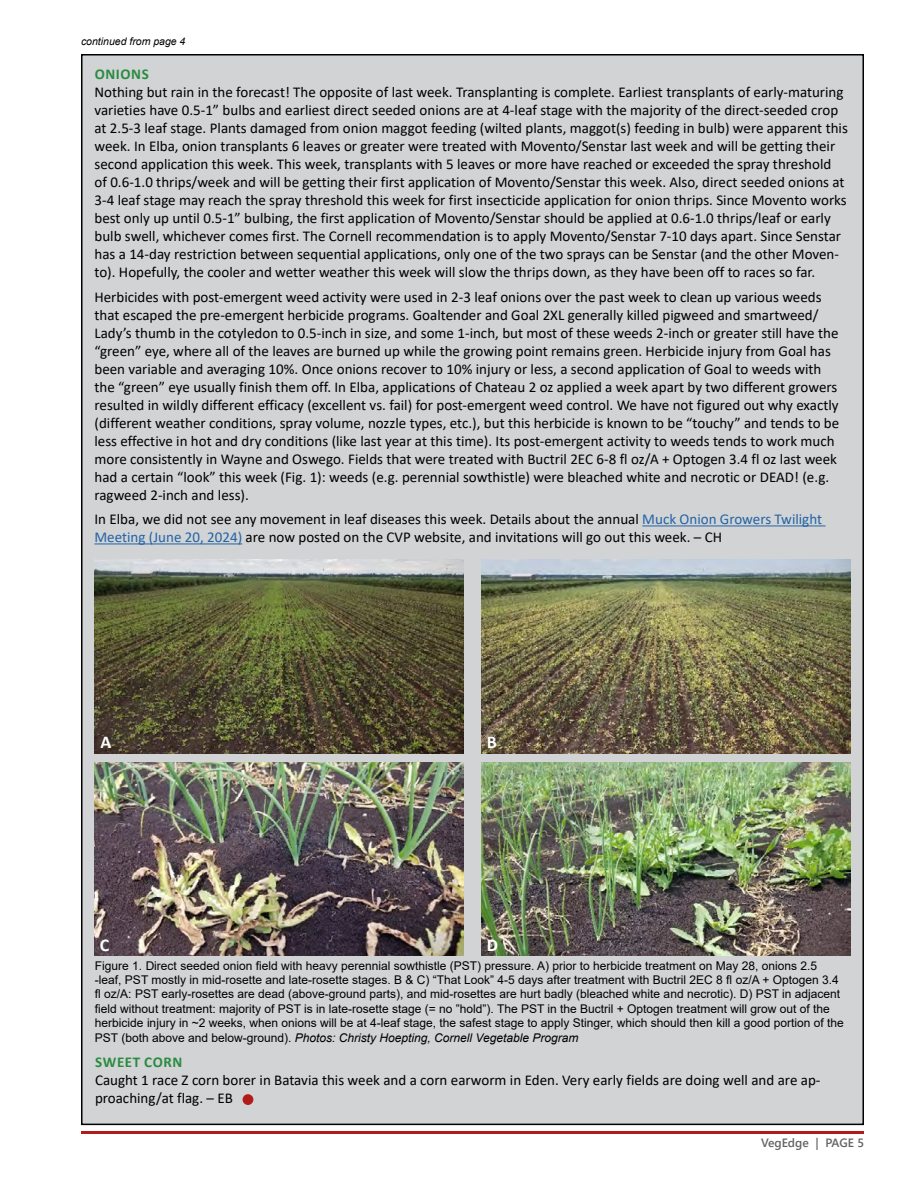
<style>
.page{position:relative;width:918px;height:1188px;background:#fff}
.page>*{position:absolute;margin:0;border:0;box-sizing:border-box;transform-origin:0 0}
.t1{font:700 18px "Calibri";color:#fff}
.t2{font:15px/18px "Calibri";color:#000}
.t3{font:700 15px "Calibri";letter-spacing:.04em;color:#2a8b41}
.t4{font:12px/14.4px "Arial";color:#000}
.t5{font:12px "Webly Sleek UI Semibold";color:#636466}
.t6{font:italic 10.5px "Arial";color:#000}
.s1{color:#2363a6}
.s2{font-style:italic}
</style>
<div class="page">
<div style="left:82px;top:55px;width:781px;height:1069px;background:#d1d3d4"></div>
<hr style="left:642px;top:525px;width:184px;height:1px;background:#2363a6">
<hr style="left:94px;top:543px;width:148px;height:1px;background:#2363a6">
<img style="left:94px;top:559px;width:370px;height:194px">
<img style="left:481px;top:559px;width:369px;height:194px">
<img style="left:94px;top:762px;width:370px;height:194px">
<img style="left:481px;top:762px;width:369px;height:194px">
<div style="left:243px;top:1094px;width:10px;height:11px;background:#b31b1b;border-radius:50%"></div>
<hr style="left:81px;top:1131px;width:783px;height:3px;background:#b31b1b">
<p class="t6" style="left:81px;top:34px;width:106px">continued from page 4</p>
<p class="t3" style="left:95px;top:63px;width:56px">ONIONS</p>
<p class="t2" style="left:94px;top:82px;width:755px">Nothing but rain in the forecast! The opposite of last week. Transplanting is complete. Earliest transplants of early-maturing varieties have 0.5-1” bulbs and earliest direct seeded onions are at 4-leaf stage with the majority of the direct-seeded crop at 2.5-3 leaf stage. Plants damaged from onion maggot feeding (wilted plants, maggot(s) feeding in bulb) were apparent this week. In Elba, onion transplants 6 leaves or greater were treated with Movento/Senstar last week and will be getting their second application this week. This week, transplants with 5 leaves or more have reached or exceeded the spray threshold<br>of 0.6-1.0 thrips/week and will be getting their first application of Movento/Senstar this week. Also, direct seeded onions at 3-4 leaf stage may reach the spray threshold this week for first insecticide application for onion thrips. Since Movento works best only up until 0.5-1” bulbing, the first application of Movento/Senstar should be applied at 0.6-1.0 thrips/leaf or early bulb swell, whichever comes first. The Cornell recommendation is to apply Movento/Senstar 7-10 days apart. Since Senstar has a 14-day restriction between sequential applications, only one of the two sprays can be Senstar (and the other Moven&shy;to). Hopefully, the cooler and wetter weather this week will slow the thrips down, as they have been off to races so far.</p>
<p class="t2" style="left:94px;top:287px;width:746px">Herbicides with post-emergent weed activity were used in 2-3 leaf onions over the past week to clean up various weeds that escaped the pre-emergent herbicide programs. Goaltender and Goal 2XL generally killed pigweed and smartweed/ Lady’s thumb in the cotyledon to 0.5-inch in size, and some 1-inch, but most of these weeds 2-inch or greater still have the “green” eye, where all of the leaves are burned up while the growing point remains green. Herbicide injury from Goal has been variable and averaging 10%. Once onions recover to 10% injury or less, a second application of Goal to weeds with the “green” eye usually finish them off. In Elba, applications of Chateau 2 oz applied a week apart by two different growers resulted in wildly different efficacy (excellent vs. fail) for post-emergent weed control. We have not figured out why exactly (different weather conditions, spray volume, nozzle types, etc.), but this herbicide is known to be “touchy” and tends to be less effective in hot and dry conditions (like last year at this time). Its post-emergent activity to weeds tends to work much more consistently in Wayne and Oswego. Fields that were treated with Buctril 2EC 6-8 fl oz/A + Optogen 3.4 fl oz last week had a certain “look” this week (Fig. 1): weeds (e.g. perennial sowthistle) were bleached white and necrotic or DEAD! (e.g. ragweed 2-inch and less).</p>
<p class="t2" style="left:94px;top:510px;width:729px">In Elba, we did not see any movement in leaf diseases this week. Details about the annual <span class="s1">Muck Onion Growers Twilight<br>Meeting (June 20, 2024)</span> are now posted on the CVP website, and invitations will go out this week. – CH</p>
<p class="t1" style="left:100px;top:730px;width:12px">A</p>
<p class="t1" style="left:487px;top:730px;width:12px">B</p>
<p class="t1" style="left:100px;top:933px;width:11px">C</p>
<p class="t1" style="left:487px;top:933px;width:13px">D</p>
<p class="t4" style="left:95px;top:958px;width:750px">Figure 1. Direct seeded onion field with heavy perennial sowthistle (PST) pressure. A) prior to herbicide treatment on May 28, onions 2.5 -leaf, PST mostly in mid-rosette and late-rosette stages. B &amp; C) “That Look” 4-5 days after treatment with Buctril 2EC 8 fl oz/A + Optogen 3.4 fl oz/A: PST early-rosettes are dead (above-ground parts), and mid-rosettes are hurt badly (bleached white and necrotic). D) PST in adjacent field without treatment: majority of PST is in late-rosette stage (= no ”hold”). The PST in the Buctril + Optogen treatment will grow out of the herbicide injury in ~2 weeks, when onions will be at 4-leaf stage, the safest stage to apply Stinger, which should then kill a good portion of the PST (both above and below-ground). <span class="s2">Photos: Christy Hoepting, Cornell Vegetable Program</span></p>
<p class="t3" style="left:95px;top:1051px;width:89px">SWEET CORN</p>
<p class="t2" style="left:95px;top:1071px;width:727px">Caught 1 race Z corn borer in Batavia this week and a corn earworm in Eden. Very early fields are doing well and are ap&shy;proaching/at flag. – EB</p>
<p class="t5" style="left:761px;top:1134px;width:104px">VegEdge | PAGE 5</p>
</div>
